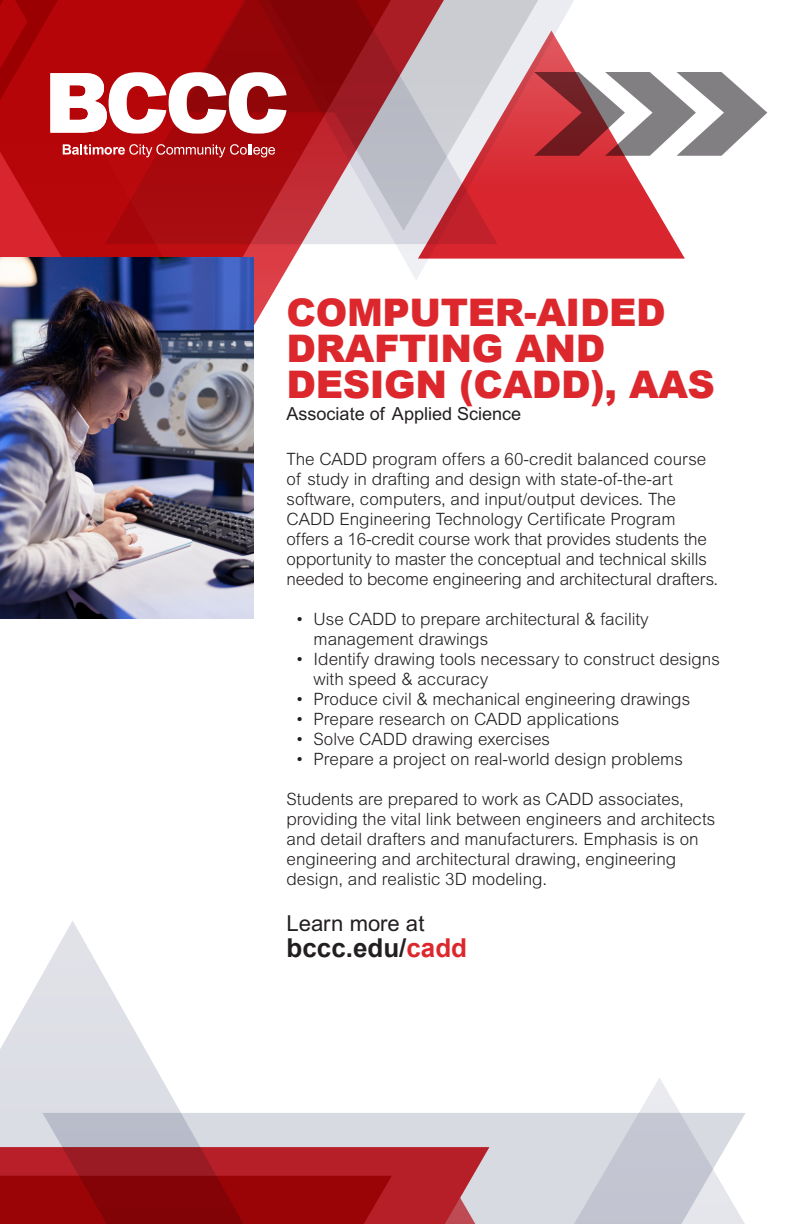
<style>
.page{position:relative;width:792px;height:1224px;background:#fff}
.page>*{position:absolute;margin:0;border:0;box-sizing:border-box;transform-origin:0 0}
.text{font:900 38px/36px "Arial";letter-spacing:-.01em;color:#dc272d}
.t1{font:700 26px "Arial";color:#231f20}
.t2{font:22px "Arial MT Pro";color:#231f20}
.text-2{font:18px "Arial MT Pro";color:#231f20}
.text-3{font:300 17px/20px "Arial MT Std";color:#231f20}
.s1{color:#dc272d}
</style>
<div class="page">
<svg style="left:497px;top:0;width:77px;height:31px;fill:#ebecf1"></svg>
<svg style="left:472px;top:31px;width:213px;height:228px"></svg>
<svg style="left:335px;top:0;width:137px;height:280px"></svg>
<svg style="left:534px;top:72px;width:233px;height:84px"></svg>
<svg style="left:0;top:0;width:335px;height:325px"></svg>
<img style="left:0;top:258px;width:254px;height:361px">
<svg style="left:0;top:921px;width:153px;height:142px;fill:#e0e2e8"></svg>
<div style="left:0;top:1063px;width:181px;height:84px;background:#dcdee5"></div>
<svg style="left:42px;top:1113px;width:470px;height:34px;fill:#d8dae2"></svg>
<svg style="left:0;top:1147px;width:512px;height:77px"></svg>
<svg style="left:512px;top:1078px;width:233px;height:146px"></svg>
<p class="text" style="left:287px;top:293px;width:430px">COMPUTER-AIDED<br>DRAFTING AND<br>DESIGN (CADD), AAS</p>
<p class="text-2" style="left:287px;top:403px;width:236px">Associate of Applied Science</p>
<p class="text-3" style="left:287px;top:449px;width:433px">The CADD program offers a 60-credit balanced course of study in drafting and design with state-of-the-art software, computers, and input/output devices. The CADD Engineering Technology Certificate Program offers a 16-credit course work that provides students the opportunity to master the conceptual and technical skills needed to become engineering and architectural drafters.</p>
<p class="text-3" style="left:314px;top:609px;width:337px;text-indent:-18px">• Use CADD to prepare architectural &amp; facility management drawings</p>
<p class="text-3" style="left:314px;top:649px;width:408px;text-indent:-18px">• Identify drawing tools necessary to construct designs with speed &amp; accuracy</p>
<p class="text-3" style="left:296px;top:689px;width:396px">• Produce civil &amp; mechanical engineering drawings</p>
<p class="text-3" style="left:296px;top:709px;width:325px">• Prepare research on CADD applications</p>
<p class="text-3" style="left:296px;top:729px;width:256px">• Solve CADD drawing exercises</p>
<p class="text-3" style="left:296px;top:749px;width:389px">• Prepare a project on real-world design problems</p>
<p class="text-3" style="left:287px;top:789px;width:430px">Students are prepared to work as CADD associates, providing the vital link between engineers and architects and detail drafters and manufacturers. Emphasis is on engineering and architectural drawing, engineering design, and realistic 3D modeling.</p>
<p class="t2" style="left:287px;top:911px;width:140px">Learn more at</p>
<p class="t1" style="left:287px;top:930px;width:182px">bccc.edu/<span class="s1">cadd</span></p>
</div>
